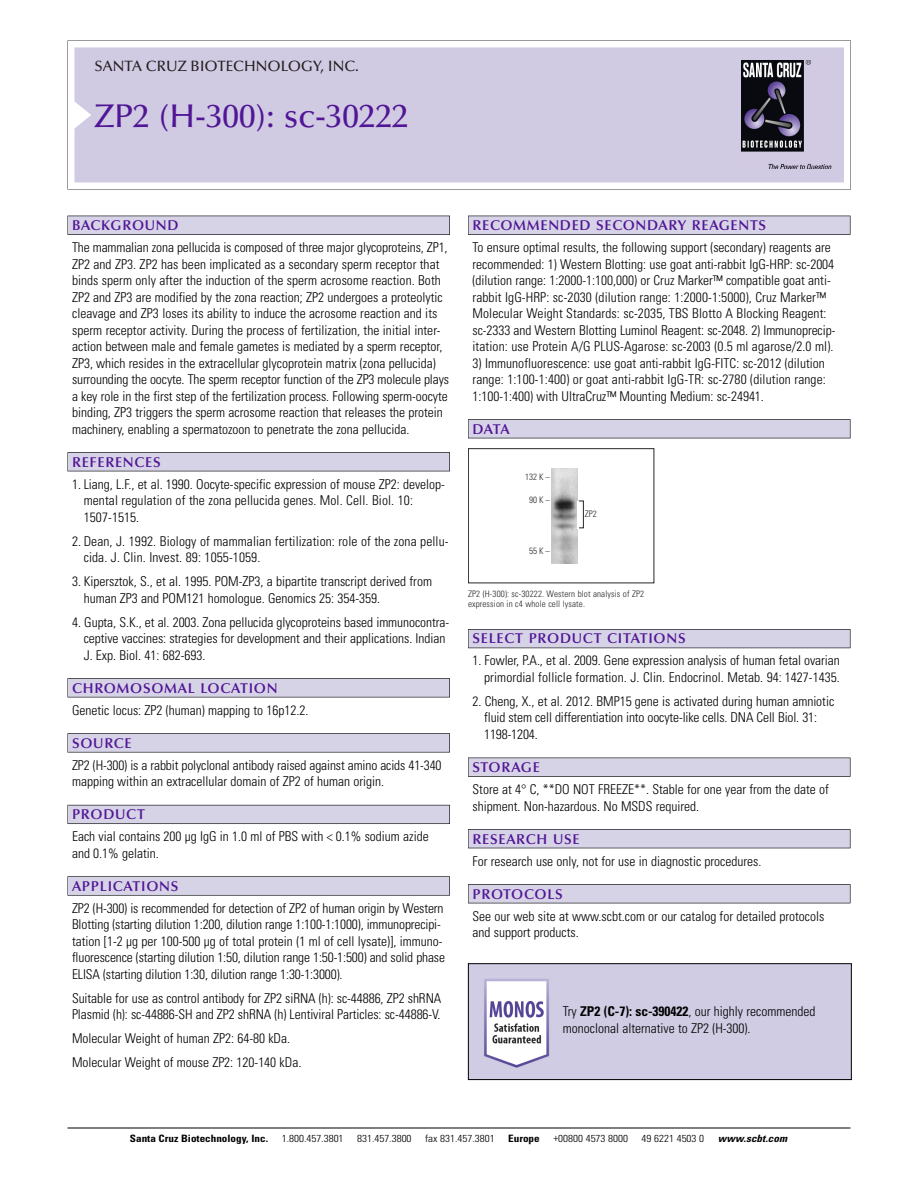
<style>
.page{position:relative;width:918px;height:1188px;background:#fff}
.page>*{position:absolute;margin:0;border:0;box-sizing:border-box;transform-origin:0 0}
.t1{font:500 33px "Optima";color:#511695}
.t2{font:500 15px "Optima";color:#231f20}
.t3{font:600 14.25px "Optima";letter-spacing:.05em;color:#511695}
.t4{font:300 condensed 13.5px/16.5px "Univers";color:#000}
.t5{font:300 condensed 10.2px "Univers";color:#000;scale:1.1 1}
.t6{font:700 condensed 10.2px "Univers";color:#000;scale:1.1 1}
.t7{font:italic 700 condensed 10.2px "Univers";letter-spacing:.005em;color:#000;scale:1.1 1}
.t8{font:9px/10.5px "Univers Condensed Light+XXPQVK";letter-spacing:.015em;color:#272627}
.s1{font-weight:700}
</style>
<div class="page">
<svg style="left:68px;top:40px;width:783px;height:149px"></svg>
<div style="left:74px;top:47px;width:770px;height:135px;background:#d1cae3"></div>
<img style="left:741px;top:60px;width:90px;height:108px">
<div style="left:68px;top:216px;width:382px;height:19px;background:#525155"></div>
<div style="left:68px;top:216px;width:381px;height:18px;background:#d7d3e7"></div>
<div style="left:68px;top:452px;width:382px;height:19px;background:#525155"></div>
<div style="left:68px;top:453px;width:381px;height:18px;background:#d7d3e7"></div>
<div style="left:68px;top:678px;width:382px;height:19px;background:#545357"></div>
<div style="left:68px;top:679px;width:381px;height:18px;background:#d7d3e7"></div>
<div style="left:68px;top:733px;width:382px;height:19px;background:#575759"></div>
<div style="left:68px;top:734px;width:381px;height:18px;background:#d7d3e7"></div>
<div style="left:68px;top:805px;width:382px;height:19px;background:#5b5a62"></div>
<div style="left:68px;top:805px;width:381px;height:18px;background:#d7d3e7"></div>
<div style="left:68px;top:876px;width:382px;height:20px;background:#626263"></div>
<div style="left:68px;top:877px;width:381px;height:18px;background:#d7d3e7"></div>
<div style="left:468px;top:216px;width:382px;height:19px;background:#525155"></div>
<div style="left:468px;top:216px;width:382px;height:18px;background:#d7d3e7"></div>
<div style="left:468px;top:419px;width:382px;height:19px;background:#525155"></div>
<div style="left:468px;top:420px;width:382px;height:18px;background:#d7d3e7"></div>
<div style="left:468px;top:629px;width:382px;height:19px;background:#535259"></div>
<div style="left:468px;top:630px;width:382px;height:18px;background:#d7d3e7"></div>
<div style="left:468px;top:758px;width:382px;height:19px;background:#545356"></div>
<div style="left:468px;top:758px;width:382px;height:18px;background:#d7d3e7"></div>
<div style="left:468px;top:829px;width:382px;height:19px;background:#525156"></div>
<div style="left:468px;top:830px;width:382px;height:18px;background:#d7d3e7"></div>
<div style="left:468px;top:884px;width:382px;height:19px;background:#525155"></div>
<div style="left:468px;top:885px;width:382px;height:18px;background:#d7d3e7"></div>
<hr style="left:68px;top:1128px;width:782px;height:1px;background:#000">
<div style="left:468px;top:448px;width:186px;height:135px;border:1px solid #272627"></div>
<img style="left:551px;top:468px;width:26px;height:95px">
<img style="left:470px;top:965px;width:380px;height:113px">
<div style="left:468px;top:963px;width:384px;height:117px;border:1px solid #000"></div>
<p class="t2" style="left:94px;top:61px;width:266px">SANTA CRUZ BIOTECHNOLOGY, INC.</p>
<h1 class="t1" style="left:94px;top:103px;width:315px">ZP2 (H-300): sc-30222</h1>
<p class="t3" style="left:72px;top:219px;width:108px">BACKGROUND</p>
<p class="t4" style="left:72px;top:240px;width:379px">The mammalian zona pellucida is composed of three major glycoproteins, ZP1, ZP2 and ZP3. ZP2 has been implicated as a secondary sperm receptor that binds sperm only after the induction of the sperm acrosome reaction. Both ZP2 and ZP3 are modified by the zona reaction; ZP2 undergoes a proteolytic cleavage and ZP3 loses its ability to induce the acrosome reaction and its sperm receptor activity. During the process of fertilization, the initial inter&shy;action between male and female gametes is mediated by a sperm receptor, ZP3, which resides in the extracellular glycoprotein matrix (zona pellucida) surrounding the oocyte. The sperm receptor function of the ZP3 molecule plays a key role in the first step of the fertilization process. Following sperm-oocyte binding, ZP3 triggers the sperm acrosome reaction that releases the protein machinery, enabling a spermatozoon to penetrate the zona pellucida.</p>
<p class="t3" style="left:72px;top:456px;width:90px">REFERENCES</p>
<p class="t4" style="left:84px;top:477px;width:363px;text-indent:-12px">1. Liang, L.F., et al. 1990. Oocyte-specific expression of mouse ZP2: develop&shy;mental regulation of the zona pellucida genes. Mol. Cell. Biol. 10:<br>1507-1515.</p>
<p class="t4" style="left:84px;top:534px;width:366px;text-indent:-12px">2. Dean, J. 1992. Biology of mammalian fertilization: role of the zona pellu&shy;cida. J. Clin. Invest. 89: 1055-1059.</p>
<p class="t4" style="left:84px;top:574px;width:350px;text-indent:-12px">3. Kipersztok, S., et al. 1995. POM-ZP3, a bipartite transcript derived from human ZP3 and POM121 homologue. Genomics 25: 354-359.</p>
<p class="t4" style="left:84px;top:615px;width:367px;text-indent:-12px">4. Gupta, S.K., et al. 2003. Zona pellucida glycoproteins based immunocontra&shy;ceptive vaccines: strategies for development and their applications. Indian<br>J. Exp. Biol. 41: 682-693.</p>
<p class="t3" style="left:72px;top:682px;width:207px">CHROMOSOMAL LOCATION</p>
<p class="t4" style="left:72px;top:703px;width:238px">Genetic locus: ZP2 (human) mapping to 16p12.2.</p>
<p class="t3" style="left:72px;top:737px;width:61px">SOURCE</p>
<p class="t4" style="left:72px;top:758px;width:371px">ZP2 (H-300) is a rabbit polyclonal antibody raised against amino acids 41-340 mapping within an extracellular domain of ZP2 of human origin.</p>
<p class="t3" style="left:72px;top:809px;width:74px">PRODUCT</p>
<p class="t4" style="left:72px;top:829px;width:358px">Each vial contains 200 µg IgG in 1.0 ml of PBS with &lt; 0.1% sodium azide and 0.1% gelatin.</p>
<p class="t3" style="left:72px;top:880px;width:108px">APPLICATIONS</p>
<p class="t4" style="left:72px;top:901px;width:375px">ZP2 (H-300) is recommended for detection of ZP2 of human origin by Western Blotting (starting dilution 1:200, dilution range 1:100-1:1000), immunoprecipi&shy;tation [1-2 µg per 100-500 µg of total protein (1 ml of cell lysate)], immuno&shy;fluorescence (starting dilution 1:50, dilution range 1:50-1:500) and solid phase ELISA (starting dilution 1:30, dilution range 1:30-1:3000).</p>
<p class="t4" style="left:72px;top:991px;width:371px">Suitable for use as control antibody for ZP2 siRNA (h): sc-44886, ZP2 shRNA<br>Plasmid (h): sc-44886-SH and ZP2 shRNA (h) Lentiviral Particles: sc-44886-V.</p>
<p class="t4" style="left:72px;top:1028px;width:231px;line-height:24px">Molecular Weight of human ZP2: 64-80 kDa.<br>Molecular Weight of mouse ZP2: 120-140 kDa.</p>
<p class="t3" style="left:473px;top:219px;width:295px">RECOMMENDED SECONDARY REAGENTS</p>
<p class="t4" style="left:473px;top:240px;width:364px">To ensure optimal results, the following support (secondary) reagents are recommended: 1) Western Blotting: use goat anti-rabbit IgG-HRP: sc-2004 (dilution range: 1:2000-1:100,000) or Cruz Marker™ compatible goat anti&shy;rabbit IgG-HRP: sc-2030 (dilution range: 1:2000-1:5000), Cruz Marker™ Molecular Weight Standards: sc-2035, TBS Blotto A Blocking Reagent: sc-2333 and Western Blotting Luminol Reagent: sc-2048. 2) Immunoprecip&shy;itation: use Protein A/G PLUS-Agarose: sc-2003 (0.5 ml agarose/2.0 ml).</p>
<p class="t4" style="left:473px;top:356px;width:355px;text-align:justify">3) Immunofluorescence: use goat anti-rabbit IgG-FITC: sc-2012 (dilution range: 1:100-1:400) or goat anti-rabbit IgG-TR: sc-2780 (dilution range:<br>1:100-1:400) with UltraCruz™ Mounting Medium: sc-24941.</p>
<p class="t3" style="left:473px;top:423px;width:39px">DATA</p>
<p class="t8" style="left:525px;top:472px;width:26px">132 K –</p>
<p class="t8" style="left:529px;top:496px;width:22px">90K–</p>
<p class="t8" style="left:529px;top:547px;width:22px">55K–</p>
<p class="t8" style="left:585px;top:509px;width:13px">ZP2</p>
<p class="t8" style="left:468px;top:589px;width:178px">ZP2 (H-300): sc-30222. Western blot analysis of ZP2 expression in c4 whole cell lysate.</p>
<p class="t3" style="left:473px;top:633px;width:215px">SELECT PRODUCT CITATIONS</p>
<p class="t4" style="left:473px;top:654px;width:369px;text-align:right">1. Fowler, P.A., et al. 2009. Gene expression analysis of human fetal ovarian primordial follicle formation. J. Clin. Endocrinol. Metab. 94: 1427-1435.</p>
<p class="t4" style="left:484px;top:694px;width:352px;text-indent:-12px">2. Cheng, X., et al. 2012. BMP15 gene is activated during human amniotic fluid stem cell differentiation into oocyte-like cells. DNA Cell Biol. 31:<br>1198-1204.</p>
<p class="t3" style="left:473px;top:761px;width:69px">STORAGE</p>
<p class="t4" style="left:473px;top:782px;width:358px">Store at 4° C, **DO NOT FREEZE**. Stable for one year from the date of shipment. Non-hazardous. No MSDS required.</p>
<p class="t3" style="left:473px;top:833px;width:109px">RESEARCH USE</p>
<p class="t4" style="left:473px;top:854px;width:290px">For research use only, not for use in diagnostic procedures.</p>
<p class="t3" style="left:473px;top:888px;width:92px">PROTOCOLS</p>
<p class="t4" style="left:473px;top:909px;width:353px">See our web site at www.scbt.com or our catalog for detailed protocols and support products.</p>
<p class="t4" style="left:563px;top:1004px;width:254px">Try <span class="s1">ZP2 (C-7): sc-390422</span>, our highly recommended monoclonal alternative to ZP2 (H-300).</p>
<p class="t6" style="left:130px;top:1135px;width:127px">Santa Cruz Biotechnology, Inc.</p>
<p class="t5" style="left:282px;top:1135px;width:58px">1.800.457.3801</p>
<p class="t5" style="left:357px;top:1135px;width:51px">831.457.3800</p>
<p class="t5" style="left:425px;top:1135px;width:65px">fax 831.457.3801</p>
<p class="t6" style="left:508px;top:1135px;width:30px">Europe</p>
<p class="t5" style="left:553px;top:1135px;width:69px">+00800 4573 8000</p>
<p class="t5" style="left:642px;top:1135px;width:58px">49 6221 4503 0</p>
<p class="t7" style="left:718px;top:1135px;width:64px">www.scbt.com</p>
</div>
